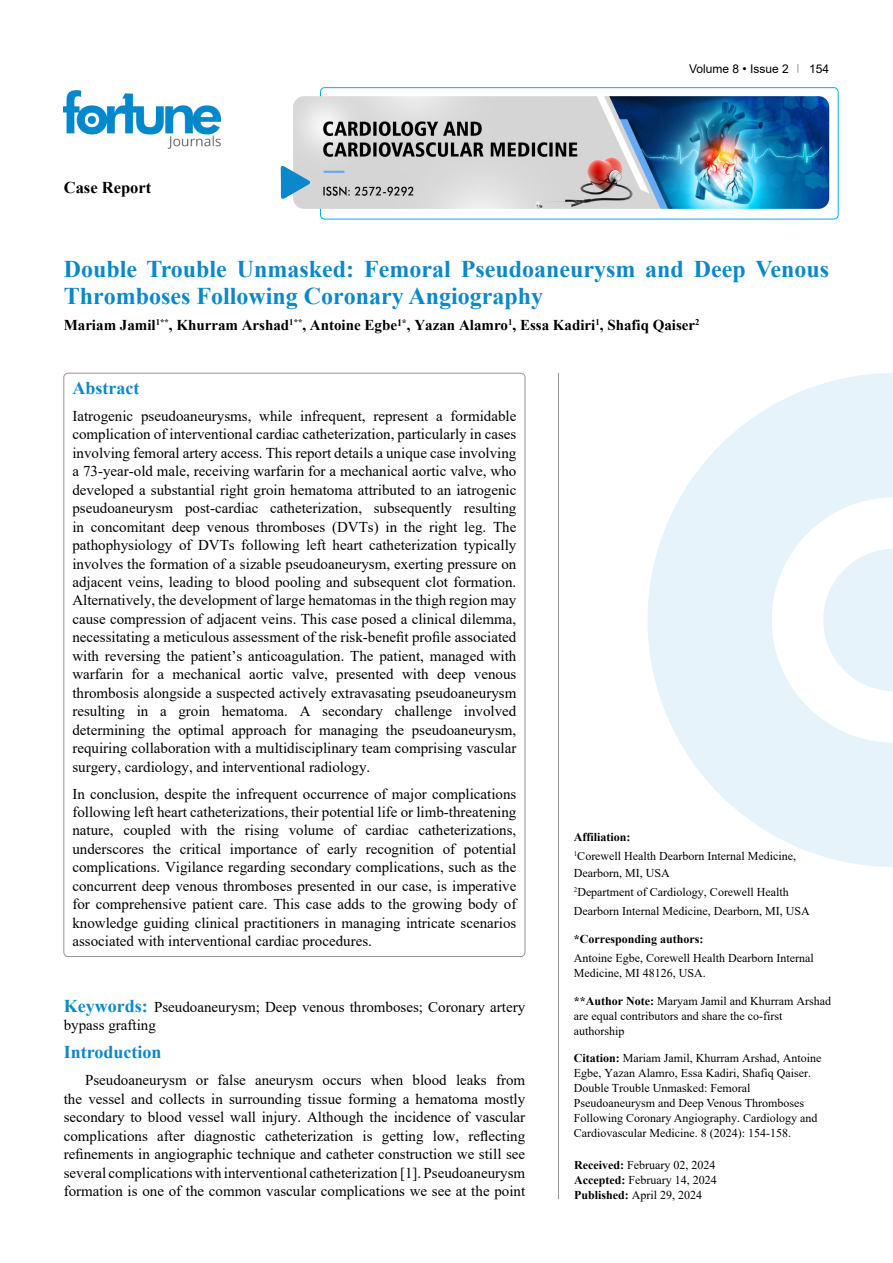
<style>
.page{position:relative;width:893px;height:1263px;background:#fff}
.page>*{position:absolute;margin:0;border:0;box-sizing:border-box;transform-origin:0 0}
.t1{font:700 24px/27px "Times New Roman";color:#0a88ca}
.t2{font:700 18px "Times New Roman";color:#0a88ca}
.t3{font:700 16.5px "Times New Roman";color:#000}
.t4{font:15px/18.5px "Times New Roman";color:#000;text-align:justify}
.t5{font:700 15px "Times New Roman";color:#000}
.t6{font:12px/15px "Times New Roman";color:#000}
.t7{font:700 12px "Times New Roman";color:#000}
.t8{font:12px "Arial";color:#000}
.s1{font-weight:700;font-size:18px;color:#0a88ca}
.s2{font-weight:700}
</style>
<div class="page">
<div style="left:320px;top:87px;width:518px;height:132px;border:1px solid #00aeef;border-radius:4px"></div>
<img style="left:64px;top:90px;width:157px;height:59px">
<img style="left:293px;top:96px;width:536px;height:113px">
<svg style="left:281px;top:166px;width:29px;height:33px"></svg>
<hr style="left:558px;top:373px;width:1px;height:826px;background:#939598">
<svg style="left:647px;top:373px;width:246px;height:494px;fill:#e6f3fa"></svg>
<svg style="left:823px;top:549px;width:70px;height:142px"></svg>
<p class="t3" style="left:64px;top:175px;width:89px">Case Report</p>
<p class="t8" style="left:689px;top:60px;width:101px">Volume 8 • Issue 2</p>
<p class="t8" style="left:809px;top:60px;width:22px">154</p>
<h1 class="t1" style="left:64px;top:254px;width:767px">Double Trouble Unmasked: Femoral Pseudoaneurysm and Deep Venous<br>Thromboses Following Coronary Angiography</h1>
<p class="t5" style="left:64px;top:315px;width:637px">Mariam Jamil<sup>1**</sup>, Khurram Arshad<sup>1**</sup>, Antoine Egbe<sup>1*</sup>, Yazan Alamro<sup>1</sup>, Essa Kadiri<sup>1</sup>, Shafiq Qaiser<sup>2</sup></p>
<p class="t2" style="left:72px;top:375px;width:68px">Abstract</p>
<p class="t4" style="left:72px;top:406px;width:445px">Iatrogenic pseudoaneurysms, while infrequent, represent a formidable complication of interventional cardiac catheterization, particularly in cases involving femoral artery access. This report details a unique case involving a 73-year-old male, receiving warfarin for a mechanical aortic valve, who developed a substantial right groin hematoma attributed to an iatrogenic pseudoaneurysm post-cardiac catheterization, subsequently resulting in concomitant deep venous thromboses (DVTs) in the right leg. The pathophysiology of DVTs following left heart catheterization typically involves the formation of a sizable pseudoaneurysm, exerting pressure on adjacent veins, leading to blood pooling and subsequent clot formation.<br>Alternatively, the development of large hematomas in the thigh region may cause compression of adjacent veins. This case posed a clinical dilemma, necessitating a meticulous assessment of the risk-benefit profile associated with reversing the patient’s anticoagulation. The patient, managed with warfarin for a mechanical aortic valve, presented with deep venous thrombosis alongside a suspected actively extravasating pseudoaneurysm resulting in a groin hematoma. A secondary challenge involved determining the optimal approach for managing the pseudoaneurysm, requiring collaboration with a multidisciplinary team comprising vascular surgery, cardiology, and interventional radiology.</p>
<p class="t4" style="left:72px;top:784px;width:445px">In conclusion, despite the infrequent occurrence of major complications following left heart catheterizations, their potential life or limb-threatening nature, coupled with the rising volume of cardiac catheterizations, underscores the critical importance of early recognition of potential complications. Vigilance regarding secondary complications, such as the concurrent deep venous thromboses presented in our case, is imperative for comprehensive patient care. This case adds to the growing body of knowledge guiding clinical practitioners in managing intricate scenarios associated with interventional cardiac procedures.</p>
<p class="t4" style="left:64px;top:997px;width:463px"><span class="s1">Keywords:</span> Pseudoaneurysm; Deep venous thromboses; Coronary artery bypass grafting</p>
<p class="t2" style="left:64px;top:1039px;width:99px">Introduction</p>
<p class="t4" style="left:64px;top:1071px;width:463px;text-indent:21px">Pseudoaneurysm or false aneurysm occurs when blood leaks from the vessel and collects in surrounding tissue forming a hematoma mostly secondary to blood vessel wall injury. Although the incidence of vascular complications after diagnostic catheterization is getting low, reflecting refinements in angiographic technique and catheter construction we still see several complications with interventional catheterization [1]. Pseudoaneurysm formation is one of the common vascular complications we see at the point</p>
<p class="t6" style="left:574px;top:828px;width:224px;line-height:18.5px"><span class="s2">Affiliation:<br></span><sup>1</sup>Corewell Health Dearborn Internal Medicine,</p>
<p class="t6" style="left:574px;top:863px;width:237px;line-height:19px">Dearborn, MI, USA<br><sup>2</sup>Department of Cardiology, Corewell Health<br>Dearborn Internal Medicine, Dearborn, MI, USA</p>
<p class="t7" style="left:574px;top:930px;width:131px">*Corresponding authors:</p>
<p class="t6" style="left:574px;top:950px;width:241px">Antoine Egbe, Corewell Health Dearborn Internal<br>Medicine, MI 48126, USA.</p>
<p class="t6" style="left:574px;top:993px;width:259px"><span class="s2">**Author Note:</span> Maryam Jamil and Khurram Arshad are equal contributors and share the co-first authorship</p>
<p class="t6" style="left:574px;top:1050px;width:249px"><span class="s2">Citation:</span> Mariam Jamil, Khurram Arshad, Antoine Egbe, Yazan Alamro, Essa Kadiri, Shafiq Qaiser.<br>Double Trouble Unmasked: Femoral Pseudoaneurysm and Deep Venous Thromboses Following Coronary Angiography. Cardiology and Cardiovascular Medicine. 8 (2024): 154-158.</p>
<p class="t6" style="left:574px;top:1157px;width:144px;text-align:justify"><span class="s2">Received:</span> February 02, 2024<br><span class="s2">Accepted:</span> February 14, 2024<br><span class="s2">Published:</span> April 29, 2024</p>
</div>
